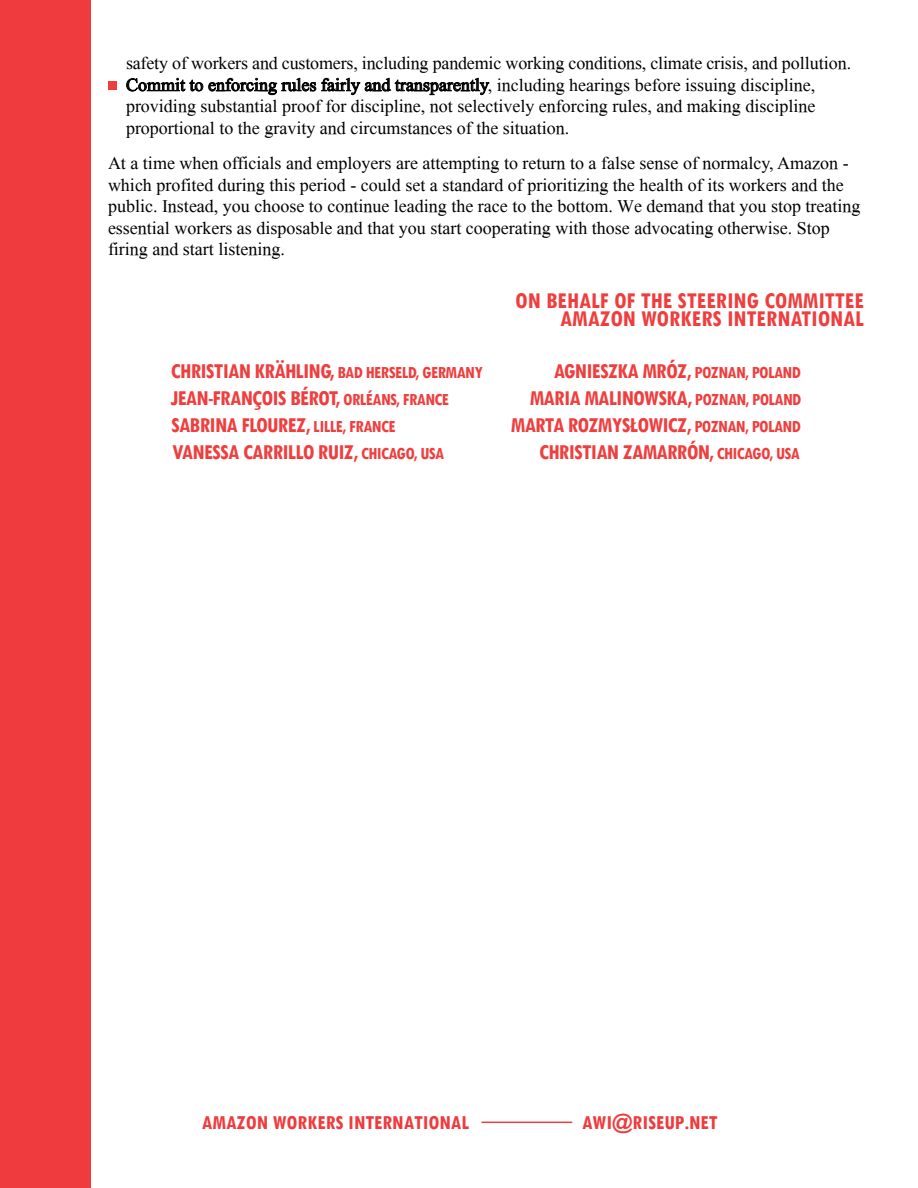
<style>
.page{position:relative;width:918px;height:1188px;background:#fff}
.page>*{position:absolute;margin:0;border:0;box-sizing:border-box;transform-origin:0 0}
.t1{font:700 condensed 24px/18px "Tw Cen";color:#ef3e3e;text-align:right}
.t2{font:700 condensed 22.5px "Tw Cen";letter-spacing:-.03em;color:#ef3e3e}
.t3{font:700 condensed 21px "Tw Cen";color:#ef3b3e}
.t4{font:18px/21.6px "Mongolian Baiti";color:#000}
.s1{font-size:18px}
</style>
<div class="page">
<div style="left:0;top:0;width:91px;height:1188px;background:#ef3b3e"></div>
<hr style="left:482px;top:1122px;width:90px;height:1px;background:#ef3e3e">
<div style="left:108px;top:81px;width:8px;height:9px;background:#ef3e3e"></div>
<p class="t4" style="left:126px;top:53px;width:727px">safety of workers and customers, including pandemic working conditions, climate crisis, and pollution.<br>Commit to enforcing rules fairly and transparently, including hearings before issuing discipline, providing substantial proof for discipline, not selectively enforcing rules, and making discipline proportional to the gravity and circumstances of the situation.</p>
<p class="t4" style="left:108px;top:152px;width:754px">At a time when officials and employers are attempting to return to a false sense of normalcy, Amazon - which profited during this period - could set a standard of prioritizing the health of its workers and the public. Instead, you choose to continue leading the race to the bottom. We demand that you stop treating essential workers as disposable and that you start cooperating with those advocating otherwise. Stop firing and start listening.</p>
<h1 class="t1" style="left:515px;top:291px;width:350px">ON BEHALF OF THE STEERING COMMITTEE<br>AMAZON WORKERS INTERNATIONAL</h1>
<p class="t2" style="left:171px;top:358px;width:313px">CHRISTIAN KRÄHLING, <span class="s1">BAD HERSELD, GERMANY</span></p>
<p class="t2" style="left:554px;top:358px;width:249px">AGNIESZKA MRÓZ, <span class="s1">POZNAN, POLAND</span></p>
<p class="t2" style="left:170px;top:385px;width:280px">JEAN-FRANÇOIS BÉROT, <span class="s1">ORLÉANS, FRANCE</span></p>
<p class="t2" style="left:530px;top:385px;width:273px">MARIA MALINOWSKA, <span class="s1">POZNAN, POLAND</span></p>
<p class="t2" style="left:171px;top:412px;width:226px">SABRINA FLOUREZ, <span class="s1">LILLE, FRANCE</span></p>
<p class="t2" style="left:511px;top:412px;width:292px">MARTA ROZMYSŁOWICZ, <span class="s1">POZNAN, POLAND</span></p>
<p class="t2" style="left:172px;top:439px;width:274px">VANESSA CARRILLO RUIZ, <span class="s1">CHICAGO, USA</span></p>
<p class="t2" style="left:539px;top:439px;width:262px">CHRISTIAN ZAMARRÓN, <span class="s1">CHICAGO, USA</span></p>
<p class="t3" style="left:202px;top:1110px;width:269px">AMAZON WORKERS INTERNATIONAL</p>
<p class="t3" style="left:582px;top:1110px;width:137px">AWI@RISEUP.NET</p>
</div>
